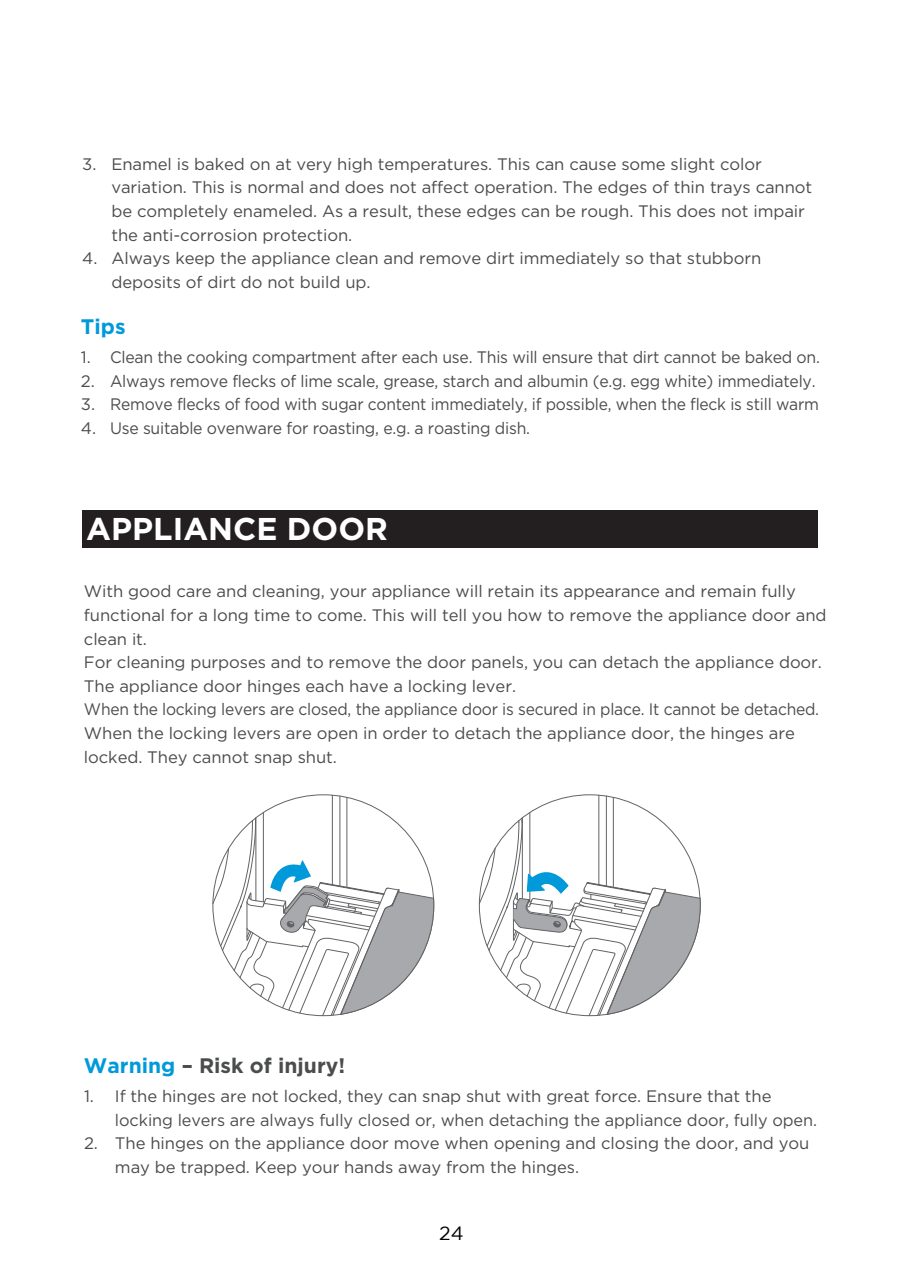
<style>
.page{position:relative;width:903px;height:1275px;background:#fff}
.page>*{position:absolute;margin:0;border:0;box-sizing:border-box;transform-origin:0 0}
.t1{font:700 31.5px "Gotham";color:#fff}
.t2{font:700 21px "Gotham";color:#4b4c4d}
.t3{font:700 21px "Gotham";color:#0099da}
.t4{font:19.25px "Gotham";color:#000}
.t5{font:16.62px/23.6px "Gotham";letter-spacing:-.005em;color:#4b4c4d}
.t6{font:16.62px/23.6px "Gotham";letter-spacing:-.005em;color:#4b4c4d;scale:.95 1}
.s1{color:#0099da}
</style>
<div class="page">
<div style="left:82px;top:511px;width:735px;height:37px;background:#231f20"></div>
<hr style="left:263px;top:812px;width:1px;height:90px;background:#636366">
<hr style="left:332px;top:795px;width:1px;height:90px;background:#636366">
<hr style="left:340px;top:796px;width:1px;height:90px;background:#636366">
<hr style="left:347px;top:797px;width:1px;height:90px;background:#636366">
<svg style="left:212px;top:818px;width:222px;height:198px"></svg>
<hr style="left:529px;top:812px;width:1px;height:90px;background:#636366">
<hr style="left:598px;top:795px;width:1px;height:90px;background:#636366">
<hr style="left:606px;top:796px;width:1px;height:90px;background:#636366">
<hr style="left:613px;top:797px;width:1px;height:90px;background:#636366">
<svg style="left:479px;top:818px;width:222px;height:198px"></svg>
<p class="t5" style="left:111px;top:152px;width:702px">Enamel is baked on at very high temperatures. This can cause some slight color variation. This is normal and does not affect operation. The edges of thin trays cannot be completely enameled. As a result, these edges can be rough. This does not impair the anti-corrosion protection.<br>Always keep the appliance clean and remove dirt immediately so that stubborn deposits of dirt do not build up.</p>
<p class="t3" style="left:81px;top:313px;width:46px">Tips</p>
<p class="t5" style="left:81px;top:345px;width:17px">1.<br>2.<br>3.<br>4.</p>
<p class="t6" style="left:110px;top:345px;width:749px">Clean the cooking compartment after each use. This will ensure that dirt cannot be baked on.<br>Always remove flecks of lime scale, grease, starch and albumin (e.g. egg white) immediately.<br>Remove flecks of food with sugar content immediately, if possible, when the fleck is still warm Use suitable ovenware for roasting, e.g. a roasting dish.</p>
<p class="t5" style="left:82px;top:152px;width:16px">3.</p>
<p class="t5" style="left:82px;top:246px;width:17px">4.</p>
<h1 class="t1" style="left:86px;top:508px;width:303px">APPLIANCE DOOR</h1>
<p class="t5" style="left:84px;top:579px;width:744px">With good care and cleaning, your appliance will retain its appearance and remain fully functional for a long time to come. This will tell you how to remove the appliance door and clean it.<br>For cleaning purposes and to remove the door panels, you can detach the appliance door.<br>The appliance door hinges each have a locking lever.<br>When the locking levers are closed, the appliance door is secured in place. It cannot be detached.<br>When the locking levers are open in order to detach the appliance door, the hinges are locked. They cannot snap shut.</p>
<p class="t2" style="left:84px;top:1052px;width:263px"><span class="s1">Warning</span> – Risk of injury!</p>
<p class="t5" style="left:115px;top:1084px;width:704px">If the hinges are not locked, they can snap shut with great force. Ensure that the locking levers are always fully closed or, when detaching the appliance door, fully open.<br>The hinges on the appliance door move when opening and closing the door, and you may be trapped. Keep your hands away from the hinges.</p>
<p class="t5" style="left:84px;top:1084px;width:11px">1.</p>
<p class="t5" style="left:84px;top:1131px;width:15px">2.</p>
<p class="t4" style="left:439px;top:1223px;width:26px">24</p>
</div>
